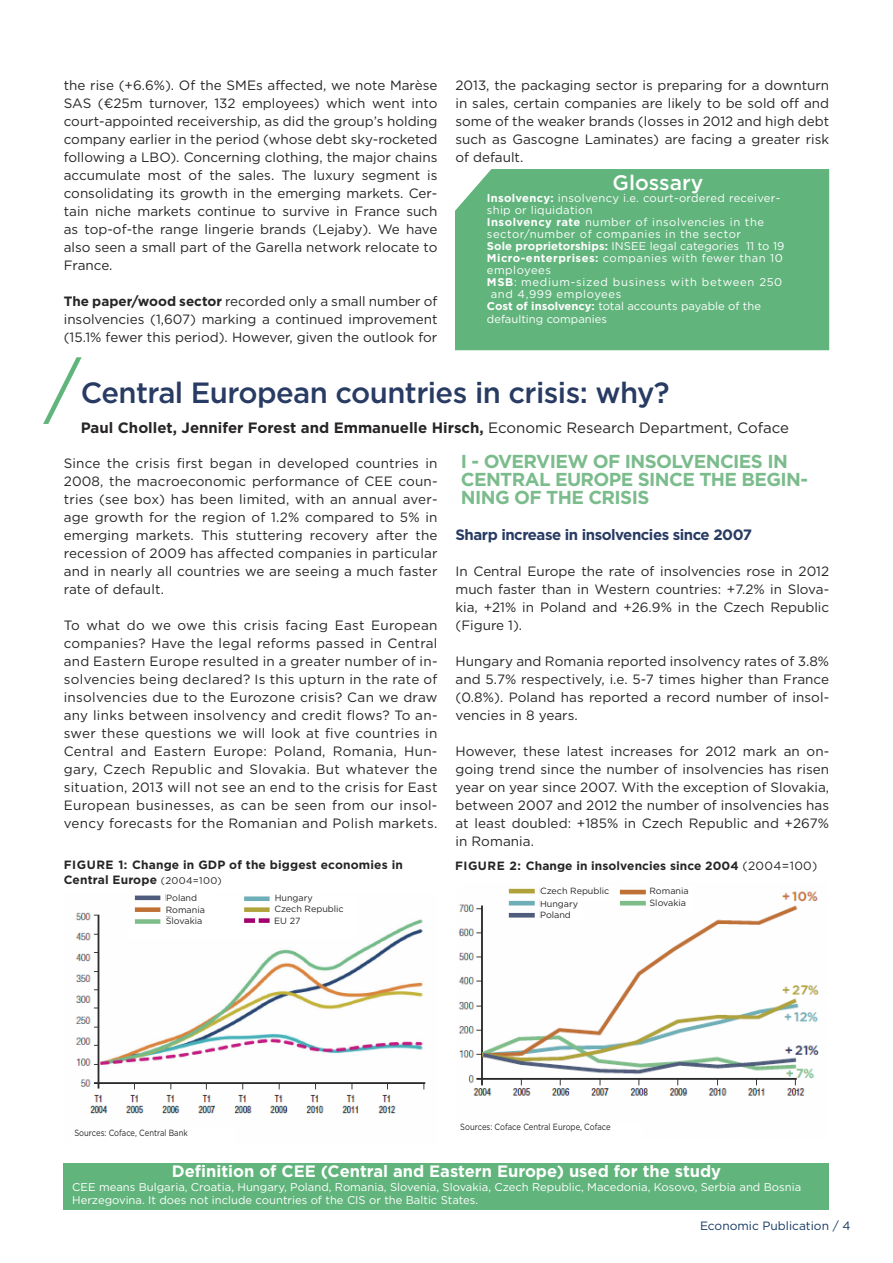
<style>
.page{position:relative;width:893px;height:1263px;background:#fff}
.page>*{position:absolute;margin:0;border:0;box-sizing:border-box;transform-origin:0 0}
.t1{font:72px "Gotham";color:#61b57c}
.t2{font:500 29.25px "Gotham";letter-spacing:-.02em;color:#283b63}
.t3{font:500 21px "Gotham";color:#fff}
.t4{font:700 18.75px/18px "Gotham";letter-spacing:-.03em;color:#7bbc8c}
.t5{font:700 16.5px "Gotham";color:#fff}
.t6{font:700 15px "Gotham";color:#272526}
.t7{font:700 15px "Gotham";letter-spacing:-.03em;color:#283b63}
.t8{font:13.5px/18px "Gotham";color:#272526;text-align:justify}
.t9{font:700 12px/14.4px "Gotham";letter-spacing:.01em;color:#272526}
.t10{font:12px "Gotham";color:#143862}
.t11{font:11.25px/13.5px "Gotham";color:#fff}
.t12{font:11.25px "Gotham";letter-spacing:.045em;color:#fff}
.t13{font:11.25px "Gotham";letter-spacing:.025em;color:#fff}
.t14{font:11.25px "Gotham";letter-spacing:.065em;color:#fff}
.t15{font:11.25px "Gotham";letter-spacing:.055em;color:#fff}
.t16{font:9px/11.7px "Gotham";color:#272526}
.t17{font:9px "Gotham";color:#272526;scale:.85 1}
.s1{font-weight:700}
.s2{font-weight:400}
.s3{font-weight:400;font-size:9.75px}
</style>
<div class="page">
<img style="left:75px;top:894px;width:351px;height:220px">
<div style="left:166px;top:893px;width:43px;height:11px;background:#fff"></div>
<div style="left:166px;top:905px;width:43px;height:11px;background:#fff"></div>
<div style="left:166px;top:917px;width:43px;height:10px;background:#fff"></div>
<div style="left:275px;top:893px;width:43px;height:11px;background:#fff"></div>
<div style="left:274px;top:905px;width:78px;height:13px;background:#fff"></div>
<div style="left:274px;top:917px;width:43px;height:10px;background:#fff"></div>
<img style="left:458px;top:887px;width:361px;height:209px">
<div style="left:540px;top:911px;width:43px;height:10px;background:#fff"></div>
<div style="left:649px;top:887px;width:44px;height:10px;background:#fff"></div>
<div style="left:649px;top:899px;width:44px;height:10px;background:#fff"></div>
<div style="left:540px;top:900px;width:43px;height:10px;background:#fff"></div>
<div style="left:540px;top:887px;width:77px;height:13px;background:#fff"></div>
<div style="left:455px;top:169px;width:374px;height:181px;background:#61b57c"></div>
<div style="left:64px;top:1164px;width:765px;height:46px;background:#61b57c"></div>
<p class="t8" style="left:64px;top:76px;width:375px">the rise (+6.6%). Of the SMEs affected, we note Marèse SAS (€25m turnover, 132 employees) which went into court-appointed receivership, as did the group’s holding company earlier in the period (whose debt sky-rocketed following a LBO). Concerning clothing, the major chains accumulate most of the sales. The luxury segment is consolidating its growth in the emerging markets. Cer&shy;tain niche markets continue to survive in France such as top-of-the range lingerie brands (Lejaby). We have also seen a small part of the Garella network relocate to France.</p>
<p class="t8" style="left:64px;top:292px;width:375px"><span class="s1">The paper/wood sector</span> recorded only a small number of insolvencies (1,607) marking a continued improvement (15.1% fewer this period). However, given the outlook for</p>
<p class="t8" style="left:455px;top:76px;width:375px">2013, the packaging sector is preparing for a downturn in sales, certain companies are likely to be sold off and some of the weaker brands (losses in 2012 and high debt such as Gascogne Laminates) are facing a greater risk of default.</p>
<h3 class="t3" style="left:613px;top:170px;width:92px">Glossary</h3>
<p class="t13" style="left:487px;top:192px;width:295px"><span class="s1">Insolvency:</span> insolvency i.e. court-ordered receiver-</p>
<p class="t13" style="left:487px;top:204px;width:107px">ship or liquidation</p>
<p class="t12" style="left:487px;top:216px;width:279px"><span class="s1">Insolvency rate</span> number of insolvencies in the</p>
<p class="t12" style="left:487px;top:228px;width:256px">sector/number of companies in the sector</p>
<p class="t11" style="left:487px;top:240px;width:299px"><span class="s1">Sole proprietorships:</span> INSEE legal categories 11 to 19</p>
<p class="t12" style="left:487px;top:252px;width:297px"><span class="s1">Micro-enterprises:</span> companies with fewer than 10</p>
<p class="t12" style="left:487px;top:264px;width:66px">employees</p>
<p class="t14" style="left:487px;top:276px;width:297px"><span class="s1">MSB</span>: medium-sized business with between 250</p>
<p class="t15" style="left:491px;top:288px;width:132px">and 4,999 employees</p>
<p class="t11" style="left:487px;top:300px;width:276px"><span class="s1">Cost of insolvency:</span> total accounts payable of the</p>
<p class="t11" style="left:487px;top:312px;width:122px">defaulting companies</p>
<h1 class="t1" style="left:45px;top:346px;width:38px">/</h1>
<h2 class="t2" style="left:81px;top:375px;width:590px">Central European countries in crisis: why?</h2>
<p class="t6" style="left:81px;top:419px;width:710px">Paul Chollet, Jennifer Forest and Emmanuelle Hirsch, <span class="s2">Economic Research Department, Coface</span></p>
<p class="t8" style="left:64px;top:454px;width:375px">Since the crisis first began in developed countries in 2008, the macroeconomic performance of CEE coun&shy;tries (see box) has been limited, with an annual aver&shy;age growth for the region of 1.2% compared to 5% in emerging markets. This stuttering recovery after the recession of 2009 has affected companies in particular and in nearly all countries we are seeing a much faster rate of default.</p>
<p class="t8" style="left:64px;top:616px;width:375px">To what do we owe this crisis facing East European companies? Have the legal reforms passed in Central and Eastern Europe resulted in a greater number of in&shy;solvencies being declared? Is this upturn in the rate of insolvencies due to the Eurozone crisis? Can we draw any links between insolvency and credit flows? To an&shy;swer these questions we will look at five countries in Central and Eastern Europe: Poland, Romania, Hun&shy;gary, Czech Republic and Slovakia. But whatever the situation, 2013 will not see an end to the crisis for East European businesses, as can be seen from our insol&shy;vency forecasts for the Romanian and Polish markets.</p>
<h3 class="t4" style="left:461px;top:452px;width:349px">I - OVERVIEW OF INSOLVENCIES IN<br>CENTRAL EUROPE SINCE THE BEGIN-<br>NING OF THE CRISIS</h3>
<p class="t7" style="left:455px;top:526px;width:298px">Sharp increase in insolvencies since 2007</p>
<p class="t8" style="left:455px;top:562px;width:375px">In Central Europe the rate of insolvencies rose in 2012 much faster than in Western countries: +7.2% in Slova&shy;kia, +21% in Poland and +26.9% in the Czech Republic (Figure 1).</p>
<p class="t8" style="left:455px;top:652px;width:375px">Hungary and Romania reported insolvency rates of 3.8% and 5.7% respectively, i.e. 5-7 times higher than France (0.8%). Poland has reported a record number of insol&shy;vencies in 8 years.</p>
<p class="t8" style="left:455px;top:742px;width:375px">However, these latest increases for 2012 mark an on&shy;going trend since the number of insolvencies has risen year on year since 2007. With the exception of Slovakia, between 2007 and 2012 the number of insolvencies has at least doubled: +185% in Czech Republic and +267% in Romania.</p>
<p class="t9" style="left:64px;top:858px;width:341px">FIGURE 1: Change in GDP of the biggest economies in<br>Central Europe <span class="s3">(2004=100)</span></p>
<p class="t9" style="left:455px;top:859px;width:364px">FIGURE 2: Change in insolvencies since 2004 <span class="s2">(2004=100)</span></p>
<p class="t16" style="left:649px;top:885px;width:41px">Romania</p>
<p class="t16" style="left:540px;top:885px;width:71px">Czech Republic</p>
<p class="t16" style="left:166px;top:892px;width:41px">Poland<br>Romania<br>Slovakia</p>
<p class="t16" style="left:274px;top:892px;width:71px">Hungary<br>Czech Republic<br>EU 27</p>
<p class="t16" style="left:540px;top:898px;width:40px">Hungary</p>
<p class="t16" style="left:649px;top:897px;width:38px">Slovakia</p>
<p class="t16" style="left:540px;top:909px;width:32px">Poland</p>
<p class="t17" style="left:74px;top:1128px;width:135px">Sources: Coface, Central Bank</p>
<p class="t17" style="left:460px;top:1121px;width:178px">Sources: Coface Central Europe, Coface</p>
<p class="t5" style="left:172px;top:1161px;width:551px">Definition of CEE (Central and Eastern Europe) used for the study</p>
<p class="t11" style="left:72px;top:1180px;width:730px">CEE means Bulgaria, Croatia, Hungary, Poland, Romania, Slovenia, Slovakia, Czech Republic, Macedonia, Kosovo, Serbia and Bosnia<br>Herzegovina. It does not include countries of the CIS or the Baltic States.</p>
<p class="t10" style="left:700px;top:1218px;width:152px">Economic Publication / 4</p>
</div>
